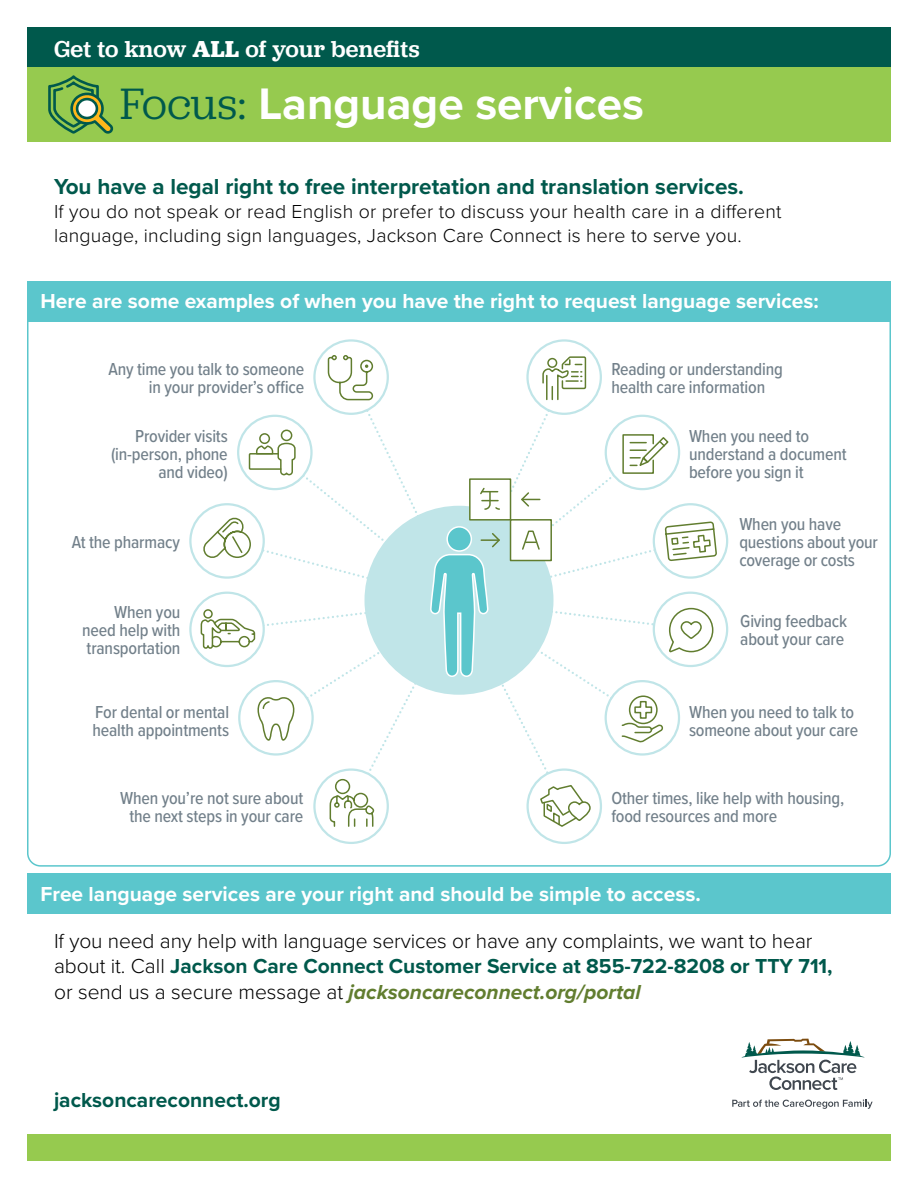
<style>
.page{position:relative;width:918px;height:1188px;background:#fff}
.page>*{position:absolute;margin:0;border:0;box-sizing:border-box;transform-origin:0 0}
.t1{font:700 45.75px "Proxima Nova";color:#fff}
.t2{font:500 24px "Jubilat";letter-spacing:.01em;color:#fff}
.t3{font:700 22.5px "Proxima Nova";color:#00594c}
.t4{font:300 21px/25.5px "Proxima Nova";letter-spacing:-.005em;color:#000}
.t5{font:700 21px "Proxima Nova";color:#fff}
.t6{font:700 21px "Proxima Nova";color:#00594c}
.t7{font:300 19.5px/24px "Proxima Nova";letter-spacing:.01em;color:#000}
.t8{font:500 18px/18px "Proxima Nova Cond";letter-spacing:-.01em;color:#72808a}
.s1{font-weight:700}
.s2{font-family:"Jubilat";font-weight:400;color:#00594c}
.s3{font-weight:700;color:#00594c}
.s4{font-weight:700;font-style:italic;color:#617d2f}
</style>
<div class="page">
<div style="left:27px;top:1134px;width:864px;height:27px;background:#96ca4f"></div>
<div style="left:27px;top:27px;width:864px;height:41px;background:#00594c"></div>
<div style="left:27px;top:68px;width:864px;height:74px;background:#96ca4f"></div>
<svg style="left:48px;top:75px;width:66px;height:59px"></svg>
<div style="left:77px;top:99px;width:20px;height:19px;background:#fff;border-radius:50%"></div>
<div style="left:76px;top:98px;width:22px;height:21px;border:3px solid #00594c;border-radius:50%"></div>
<svg style="left:741px;top:1039px;width:124px;height:51px"></svg>
<svg style="left:732px;top:1099px;width:141px;height:10px"></svg>
<div style="left:27px;top:873px;width:864px;height:41px;background:#5bc6cc"></div>
<div style="left:27px;top:281px;width:864px;height:40px;background:#5bc6cc"></div>
<svg style="left:190px;top:593px;width:74px;height:73px"></svg>
<svg style="left:190px;top:504px;width:74px;height:74px"></svg>
<svg style="left:654px;top:504px;width:73px;height:74px"></svg>
<svg style="left:654px;top:593px;width:73px;height:73px"></svg>
<svg style="left:200px;top:343px;width:518px;height:485px"></svg>
<h2 class="t2" style="left:54px;top:33px;width:367px">Get to know <span class="s1">ALL</span> of your benefits</h2>
<h1 class="t1" style="left:120px;top:70px;width:525px"><span class="s2">Focus:</span> Language services</h1>
<p class="t3" style="left:54px;top:169px;width:691px">You have a legal right to free interpretation and translation services.</p>
<p class="t7" style="left:54px;top:198px;width:729px">If you do not speak or read English or prefer to discuss your health care in a different language, including sign languages, Jackson Care Connect is here to serve you.</p>
<p class="t5" style="left:40px;top:286px;width:780px">Here are some examples of when you have the right to request language services:</p>
<p class="t8" style="left:108px;top:360px;width:197px;text-align:right">Any time you talk to someone in your provider’s office</p>
<p class="t8" style="left:111px;top:426px;width:118px;text-align:right">Provider visits (in-person, phone and video)</p>
<p class="t8" style="left:72px;top:532px;width:110px">At the pharmacy</p>
<p class="t8" style="left:82px;top:603px;width:100px;text-align:justify;text-indent:32px">When you need help with transportation</p>
<p class="t8" style="left:93px;top:702px;width:138px">For dental or mental health appointments</p>
<p class="t8" style="left:120px;top:789px;width:185px;text-align:center">When you’re not sure about the next steps in your care</p>
<p class="t8" style="left:611px;top:360px;width:173px">Reading or understanding health care information</p>
<p class="t8" style="left:689px;top:426px;width:159px">When you need to understand a document before you sign it</p>
<p class="t8" style="left:739px;top:514px;width:140px">When you have questions about your coverage or costs</p>
<p class="t8" style="left:740px;top:612px;width:108px">Giving feedback about your care</p>
<p class="t8" style="left:689px;top:702px;width:171px">When you need to talk to someone about your care</p>
<p class="t8" style="left:611px;top:789px;width:234px">Other times, like help with housing, food resources and more</p>
<p class="t5" style="left:40px;top:878px;width:662px">Free language services are your right and should be simple to access.</p>
<p class="t4" style="left:54px;top:927px;width:780px">If you need any help with language services or have any complaints, we want to hear about it. Call <span class="s3">Jackson Care Connect Customer Service at 855-722-8208 or TTY 711, </span>or send us a secure message at <span class="s4">jacksoncareconnect.org/portal</span></p>
<p class="t6" style="left:54px;top:1084px;width:228px">jacksoncareconnect.org</p>
</div>
